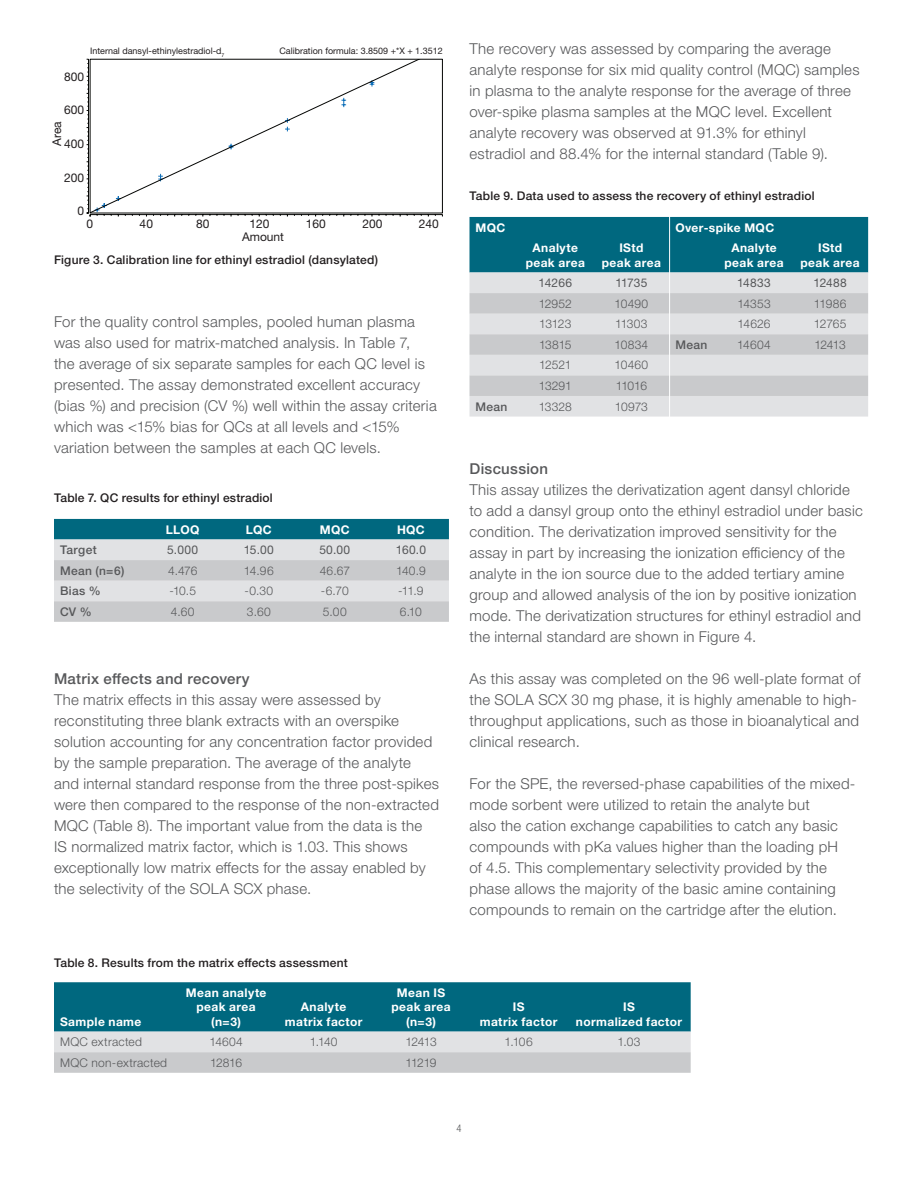
<style>
.page{position:relative;width:918px;height:1188px;background:#fff}
.page>*{position:absolute;margin:0;border:0;box-sizing:border-box;transform-origin:0 0}
.t1{font:300 15px/21px "Helvetica Neue LTW1 G";letter-spacing:.015em;color:#57585a}
.t2{font:500 15px "Helvetica Neue LTW1 G";letter-spacing:.02em;color:#57585a}
.t3{font:700 12px/14.4px "Helvetica Neue LTW1 G";letter-spacing:.035em;color:#fff;text-align:center}
.t4{font:500 12px "Helvetica Neue LTW1 G";letter-spacing:.02em;color:#231f20}
.t5{font:300 12px "Helvetica Neue LTW1 G";color:#57585a}
.t6{font:12px "Helvetica Neue LTW1 G";letter-spacing:.02em;color:#57585a}
.t7{font:12px "Helvetica Neue LTW1 G";color:#231f20}
.t8{font:500 12px "Helvetica Neue LTW1 G";letter-spacing:.03em;color:#57585a}
.t9{font:300 12px "Helvetica Neue LTW1 G";letter-spacing:.025em;color:#57585a}
.t10{font:300 condensed 10.5px "Helvetica Neue LTW1 G";color:#57585a}
.t11{font:9px "Helvetica Neue LTW1 G";color:#231f20}
</style>
<div class="page">
<svg style="left:54px;top:519px;width:395px;height:103px;background:#abc0c6"></svg>
<svg style="left:54px;top:982px;width:637px;height:91px;background:#629aa8"></svg>
<svg style="left:86px;top:58px;width:357px;height:159px"></svg>
<svg style="left:92px;top:61px;width:342px;height:150px"></svg>
<div style="left:469px;top:217px;width:399px;height:56px;background:#00687f"></div>
<div style="left:469px;top:273px;width:399px;height:144px;background:#e1e2e4"></div>
<svg style="left:469px;top:293px;width:399px;height:103px;background:#d2d3d5"></svg>
<hr style="left:669px;top:212px;width:1px;height:210px;background:#fff">
<p class="t11" style="left:90px;top:45px;width:136px">Internal dansyl-ethinylestradiol-d<sub>7</sub></p>
<p class="t11" style="left:279px;top:45px;width:165px">Calibration formula: 3.8509 +*X + 1.3512</p>
<p class="t7" style="left:64px;top:69px;width:22px">800</p>
<p class="t7" style="left:64px;top:103px;width:22px">600</p>
<p class="t7" style="left:64px;top:136px;width:22px">400</p>
<p class="t7" style="left:64px;top:170px;width:22px">200</p>
<p class="t7" style="left:50px;top:146px;width:26px;rotate:-90deg">Area</p>
<p class="t7" style="left:78px;top:204px;width:8px">0</p>
<p class="t7" style="left:86px;top:216px;width:8px">0</p>
<p class="t7" style="left:140px;top:216px;width:15px">40</p>
<p class="t7" style="left:196px;top:216px;width:15px">80</p>
<p class="t7" style="left:249px;top:216px;width:22px">120</p>
<p class="t7" style="left:306px;top:216px;width:22px">160</p>
<p class="t7" style="left:362px;top:216px;width:22px">200</p>
<p class="t7" style="left:419px;top:216px;width:22px">240</p>
<p class="t7" style="left:242px;top:229px;width:44px">Amount</p>
<p class="t4" style="left:54px;top:253px;width:326px">Figure 3. Calibration line for ethinyl estradiol (dansylated)</p>
<p class="t1" style="left:54px;top:311px;width:384px">For the quality control samples, pooled human plasma was also used for matrix-matched analysis. In Table 7,<br>the average of six separate samples for each QC level is presented. The assay demonstrated excellent accuracy (bias %) and precision (CV %) well within the assay criteria which was &lt;15% bias for QCs at all levels and &lt;15% variation between the samples at each QC levels.</p>
<p class="t4" style="left:54px;top:491px;width:220px">Table 7. QC results for ethinyl estradiol</p>
<p class="t3" style="left:166px;top:522px;width:35px">LLOQ</p>
<p class="t3" style="left:246px;top:522px;width:27px">LQC</p>
<p class="t3" style="left:320px;top:522px;width:31px">MQC</p>
<p class="t3" style="left:397px;top:522px;width:29px">HQC</p>
<p class="t8" style="left:60px;top:543px;width:38px">Target</p>
<p class="t6" style="left:167px;top:542px;width:33px">5.000</p>
<p class="t6" style="left:244px;top:542px;width:32px">15.00</p>
<p class="t6" style="left:319px;top:542px;width:32px">50.00</p>
<p class="t6" style="left:396px;top:542px;width:32px">160.0</p>
<p class="t8" style="left:60px;top:563px;width:66px">Mean (n=6)</p>
<p class="t5" style="left:168px;top:563px;width:31px">4.476</p>
<p class="t5" style="left:244px;top:563px;width:31px">14.96</p>
<p class="t5" style="left:320px;top:563px;width:32px">46.67</p>
<p class="t5" style="left:396px;top:563px;width:31px">140.9</p>
<p class="t8" style="left:60px;top:584px;width:42px">Bias %</p>
<p class="t5" style="left:169px;top:584px;width:28px">-10.5</p>
<p class="t5" style="left:244px;top:584px;width:30px">-0.30</p>
<p class="t5" style="left:321px;top:584px;width:29px">-6.70</p>
<p class="t5" style="left:398px;top:584px;width:27px">-11.9</p>
<p class="t8" style="left:60px;top:604px;width:33px">CV %</p>
<p class="t5" style="left:171px;top:604px;width:25px">4.60</p>
<p class="t5" style="left:247px;top:604px;width:25px">3.60</p>
<p class="t5" style="left:323px;top:604px;width:25px">5.00</p>
<p class="t5" style="left:400px;top:604px;width:24px">6.10</p>
<p class="t2" style="left:54px;top:670px;width:197px">Matrix effects and recovery</p>
<p class="t1" style="left:54px;top:689px;width:387px">The matrix effects in this assay were assessed by reconstituting three blank extracts with an overspike solution accounting for any concentration factor provided by the sample preparation. The average of the analyte and internal standard response from the three post-spikes were then compared to the response of the non-extracted MQC (Table 8). The important value from the data is the<br>IS normalized matrix factor, which is 1.03. This shows exceptionally low matrix effects for the assay enabled by the selectivity of the SOLA SCX phase.</p>
<p class="t4" style="left:54px;top:956px;width:295px">Table 8. Results from the matrix effects assessment</p>
<p class="t3" style="left:60px;top:1014px;width:83px">Sample name</p>
<p class="t3" style="left:186px;top:985px;width:82px">Mean analyte peak area (n=3)</p>
<p class="t3" style="left:285px;top:1000px;width:79px">Analyte matrix factor</p>
<p class="t3" style="left:392px;top:985px;width:61px">Mean IS peak area (n=3)</p>
<p class="t1" style="left:469px;top:38px;width:392px">The recovery was assessed by comparing the average analyte response for six mid quality control (MQC) samples in plasma to the analyte response for the average of three over-spike plasma samples at the MQC level. Excellent analyte recovery was observed at 91.3% for ethinyl estradiol and 88.4% for the internal standard (Table 9).</p>
<p class="t4" style="left:469px;top:189px;width:347px">Table 9. Data used to assess the recovery of ethinyl estradiol</p>
<p class="t3" style="left:476px;top:220px;width:31px">MQC</p>
<p class="t3" style="left:675px;top:220px;width:100px">Over-spike MQC</p>
<p class="t3" style="left:526px;top:241px;width:61px">Analyte peak area</p>
<p class="t3" style="left:602px;top:241px;width:61px">IStd<br>peak area</p>
<p class="t3" style="left:724px;top:241px;width:61px">Analyte peak area</p>
<p class="t3" style="left:801px;top:241px;width:61px">IStd<br>peak area</p>
<p class="t6" style="left:539px;top:275px;width:35px">14266</p>
<p class="t6" style="left:615px;top:275px;width:34px">11735</p>
<p class="t6" style="left:737px;top:275px;width:35px">14833</p>
<p class="t6" style="left:813px;top:275px;width:35px">12488</p>
<p class="t5" style="left:539px;top:296px;width:35px">12952</p>
<p class="t5" style="left:614px;top:296px;width:35px">10490</p>
<p class="t5" style="left:737px;top:296px;width:35px">14353</p>
<p class="t5" style="left:814px;top:296px;width:34px">11986</p>
<p class="t5" style="left:539px;top:317px;width:34px">13123</p>
<p class="t5" style="left:615px;top:317px;width:34px">11303</p>
<p class="t5" style="left:738px;top:317px;width:35px">14626</p>
<p class="t5" style="left:814px;top:317px;width:34px">12765</p>
<p class="t5" style="left:539px;top:337px;width:34px">13815</p>
<p class="t5" style="left:614px;top:337px;width:35px">10834</p>
<p class="t8" style="left:675px;top:337px;width:33px">Mean</p>
<p class="t5" style="left:737px;top:337px;width:35px">14604</p>
<p class="t5" style="left:815px;top:337px;width:33px">12413</p>
<p class="t5" style="left:539px;top:358px;width:34px">12521</p>
<p class="t5" style="left:615px;top:358px;width:35px">10460</p>
<p class="t5" style="left:539px;top:378px;width:34px">13291</p>
<p class="t5" style="left:616px;top:378px;width:33px">11016</p>
<p class="t8" style="left:476px;top:399px;width:33px">Mean</p>
<p class="t5" style="left:539px;top:399px;width:35px">13328</p>
<p class="t5" style="left:615px;top:399px;width:35px">10973</p>
<p class="t2" style="left:469px;top:460px;width:80px">Discussion</p>
<p class="t1" style="left:469px;top:479px;width:395px">This assay utilizes the derivatization agent dansyl chloride to add a dansyl group onto the ethinyl estradiol under basic condition. The derivatization improved sensitivity for the assay in part by increasing the ionization efficiency of the analyte in the ion source due to the added tertiary amine group and allowed analysis of the ion by positive ionization mode. The derivatization structures for ethinyl estradiol and the internal standard are shown in Figure 4.</p>
<p class="t1" style="left:469px;top:668px;width:393px">As this assay was completed on the 96 well-plate format of the SOLA SCX 30 mg phase, it is highly amenable to high&shy;throughput applications, such as those in bioanalytical and clinical research.</p>
<p class="t1" style="left:469px;top:773px;width:387px">For the SPE, the reversed-phase capabilities of the mixed&shy;mode sorbent were utilized to retain the analyte but<br>also the cation exchange capabilities to catch any basic compounds with pKa values higher than the loading pH<br>of 4.5. This complementary selectivity provided by the phase allows the majority of the basic amine containing compounds to remain on the cartridge after the elution.</p>
<p class="t3" style="left:480px;top:1000px;width:79px">IS<br>matrix factor</p>
<p class="t3" style="left:576px;top:1000px;width:108px">IS<br>normalized factor</p>
<p class="t9" style="left:60px;top:1035px;width:84px">MQC extracted</p>
<p class="t5" style="left:209px;top:1035px;width:35px">14604</p>
<p class="t5" style="left:310px;top:1035px;width:29px">1.140</p>
<p class="t5" style="left:406px;top:1035px;width:33px">12413</p>
<p class="t5" style="left:504px;top:1035px;width:30px">1.106</p>
<p class="t5" style="left:617px;top:1035px;width:25px">1.03</p>
<p class="t9" style="left:60px;top:1055px;width:109px">MQC non-extracted</p>
<p class="t5" style="left:210px;top:1055px;width:34px">12816</p>
<p class="t5" style="left:406px;top:1055px;width:33px">11219</p>
<p class="t10" style="left:456px;top:1122px;width:7px">4</p>
</div>
